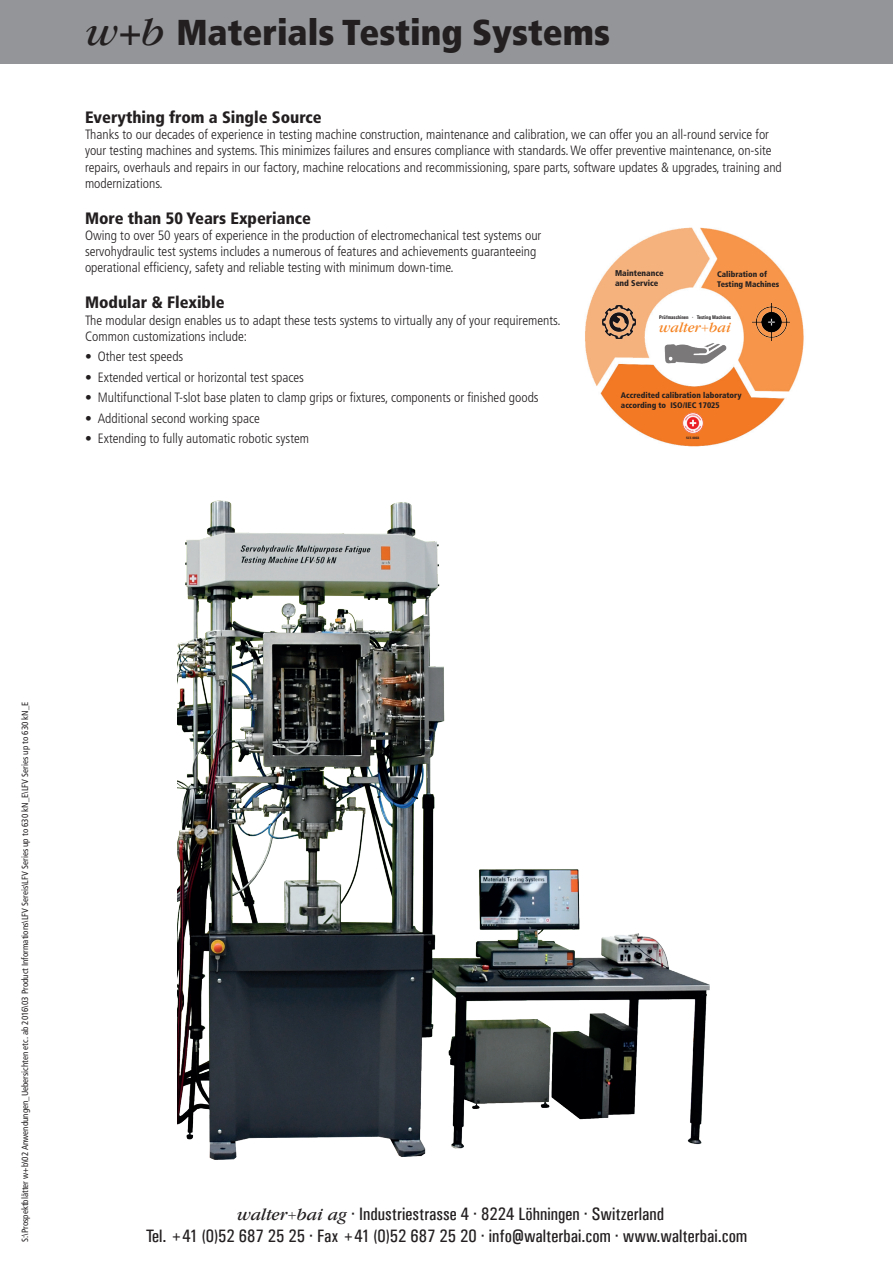
<style>
.page{position:relative;width:893px;height:1263px;background:#fff}
.page>*{position:absolute;margin:0;border:0;box-sizing:border-box;transform-origin:0 0}
.t1{font:900 condensed 36px "Frutiger LT Pro";color:#231f20}
.t2{font:18px/21.6px "Univers Condensed";color:#231f20;text-align:center}
.t3{font:900 condensed 16.5px "Frutiger LT Pro";color:#231f20}
.t4{font:italic 14.85px "Garamond";color:#f58220}
.t5{font:300 condensed 13.5px/16.2px "Frutiger LT Pro";color:#231f20}
.t6{font:condensed 9px "Frutiger LT Pro";color:#231f20}
.t7{font:900 condensed 8.4px/10.1px "Frutiger LT Pro";color:#231f20}
.t8{font:900 condensed 8.1px/9.8px "Frutiger LT Pro";color:#231f20}
.t9{font:700 5.25px "Univers Condensed";color:#231f20}
.t10{font:900 condensed 3.3px "Frutiger LT Pro";color:#231f20}
.s1{font-family:"Garamond";font-weight:400;font-style:italic;font-stretch:normal;font-size:42px}
.s2{font-family:"Garamond";font-weight:400;font-style:italic;font-stretch:normal;font-size:39px}
.s3{font-style:normal;font-size:12.75px}
.s4{font-family:"Garamond";font-style:italic}
.s5{font-family:"Garamond";font-size:14.25px}
</style>
<div class="page">
<div style="left:0;top:0;width:893px;height:64px;background:#939598"></div>
<img style="left:177px;top:500px;width:533px;height:660px">
<img style="left:585px;top:227px;width:219px;height:220px">
<img style="left:682px;top:412px;width:21px;height:21px">
<img style="left:603px;top:306px;width:32px;height:32px">
<img style="left:752px;top:303px;width:38px;height:38px">
<img style="left:664px;top:340px;width:62px;height:29px">
<h1 class="t1" style="left:85px;top:10px;width:527px"><span class="s1">w</span><span class="s2">+</span><span class="s1">b</span> Materials Testing Systems</h1>
<p class="t3" style="left:85px;top:107px;width:238px">Everything from a Single Source</p>
<p class="t5" style="left:85px;top:127px;width:698px">Thanks to our decades of experience in testing machine construction, maintenance and calibration, we can offer you an all-round service for your testing machines and systems. This minimizes failures and ensures compliance with standards. We offer preventive maintenance, on-site repairs, overhauls and repairs in our factory, machine relocations and recommissioning, spare parts, software updates &amp; upgrades, training and modernizations.</p>
<p class="t3" style="left:85px;top:208px;width:228px">More than 50 Years Experiance</p>
<p class="t5" style="left:85px;top:227px;width:458px">Owing to over 50 years of experience in the production of electromechanical test systems our servohydraulic test systems includes a numerous of features and achievements guaranteeing operational efficiency, safety and reliable testing with minimum down-time.</p>
<p class="t3" style="left:85px;top:293px;width:141px">Modular &amp; Flexible</p>
<p class="t5" style="left:85px;top:312px;width:477px">The modular design enables us to adapt these tests systems to virtually any of your requirements.<br>Common customizations include:</p>
<p class="t5" style="left:85px;top:349px;width:100px">• Other test speeds</p>
<p class="t5" style="left:85px;top:369px;width:220px">• Extended vertical or horizontal test spaces</p>
<p class="t5" style="left:85px;top:389px;width:455px">• Multifunctional T-slot base platen to clamp grips or fixtures, components or finished goods</p>
<p class="t5" style="left:85px;top:410px;width:176px">• Additional second working space</p>
<p class="t5" style="left:85px;top:430px;width:226px">• Extending to fully automatic robotic system</p>
<p class="t7" style="left:615px;top:268px;width:50px">Maintenance and Service</p>
<p class="t8" style="left:717px;top:269px;width:64px">Calibration of<br>Testing Machines</p>
<p class="t9" style="left:659px;top:314px;width:74px">Prüfmaschinen · Testing Machines</p>
<p class="t4" style="left:659px;top:318px;width:73px">walter<span class="s3">+</span>bai</p>
<p class="t8" style="left:621px;top:390px;width:122px">Accredited calibration laboratory according to ISO/IEC 17025</p>
<p class="t10" style="left:686px;top:435px;width:15px">SCS 0068</p>
<p class="t6" style="left:20px;top:1242px;width:542px;rotate:-90deg">S:\Prospektblätter w+b\02 Anwendungen_Uebersichten etc. ab 2016\03 Product Informations\LFV Sereis\LFV Series up to 630 kN_E\LFV Series up to 630 kN_E</p>
<h2 class="t2" style="left:146px;top:1203px;width:603px"><span class="s4">walter</span><span class="s5">+</span><span class="s4">bai ag</span> · Industriestrasse 4 · 8224 Löhningen · Switzerland<br>Tel. +41 (0)52 687 25 25 · Fax +41 (0)52 687 25 20 · info@walterbai.com · www.walterbai.com</h2>
</div>
